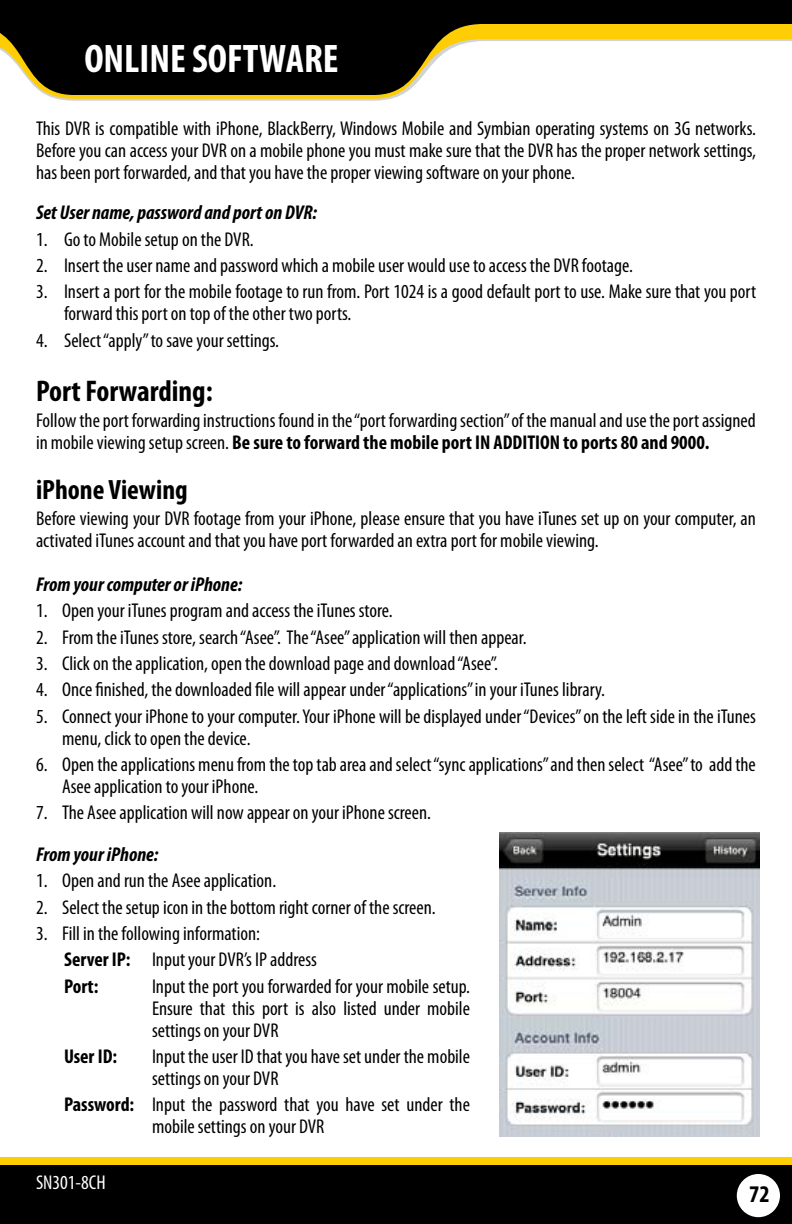
<style>
.page{position:relative;width:792px;height:1224px;background:#fff}
.page>*{position:absolute;margin:0;border:0;box-sizing:border-box;transform-origin:0 0}
.t1{font:700 condensed 40px "Myriad Pro";color:#fff}
.t2{font:700 condensed 30px "Myriad Pro";color:#000}
.t3{font:700 condensed 28px "Myriad Pro";color:#000}
.t4{font:700 condensed 24px "Myriad Pro";color:#000}
.t5{font:condensed 20px/22px "Myriad Pro";color:#000}
.t6{font:italic 700 condensed 20px "Myriad Pro";color:#000}
.t7{font:condensed 20px "Myriad Pro";color:#fff}
.t8{font:700 condensed 20px "Myriad Pro";color:#000}
.s1{font-weight:700}
</style>
<div class="page">
<div style="left:0;top:1158px;width:792px;height:18px;background:#ffcd03"></div>
<div style="left:0;top:1166px;width:792px;height:58px;background:#000"></div>
<div style="left:737px;top:1174px;width:43px;height:43px;background:#fff;border-radius:50%"></div>
<svg style="left:47px;top:95px;width:354px;height:4px"></svg>
<svg style="left:0;top:0;width:792px;height:95px;fill:#000"></svg>
<img style="left:499px;top:833px;width:261px;height:303px">
<h1 class="t1" style="left:84px;top:34px;width:256px">ONLINE SOFTWARE</h1>
<p class="t5" style="left:36px;top:118px;width:722px;text-align:justify">This DVR is compatible with iPhone, BlackBerry, Windows Mobile and Symbian operating systems on 3G networks.<br>Before you can access your DVR on a mobile phone you must make sure that the DVR has the proper network settings, has been port forwarded, and that you have the proper viewing software on your phone.</p>
<p class="t6" style="left:36px;top:200px;width:283px">Set User name, password and port on DVR:</p>
<p class="t5" style="left:36px;top:228px;width:219px">1. Go to Mobile setup on the DVR.</p>
<p class="t5" style="left:36px;top:254px;width:599px">2. Insert the user name and password which a mobile user would use to access the DVR footage.</p>
<p class="t5" style="left:64px;top:280px;width:694px;text-indent:-28px">3. Insert a port for the mobile footage to run from. Port 1024 is a good default port to use. Make sure that you port forward this port on top of the other two ports.</p>
<p class="t5" style="left:36px;top:329px;width:245px">4. Select “apply” to save your settings.</p>
<h2 class="t2" style="left:36px;top:372px;width:178px">Port Forwarding:</h2>
<p class="t5" style="left:36px;top:409px;width:721px">Follow the port forwarding instructions found in the “port forwarding section” of the manual and use the port assigned in mobile viewing setup screen. <span class="s1">Be sure to forward the mobile port IN ADDITION to ports 80 and 9000.</span></p>
<h3 class="t3" style="left:36px;top:472px;width:153px">iPhone Viewing</h3>
<p class="t5" style="left:36px;top:507px;width:722px">Before viewing your DVR footage from your iPhone, please ensure that you have iTunes set up on your computer, an activated iTunes account and that you have port forwarded an extra port for mobile viewing.</p>
<p class="t6" style="left:36px;top:572px;width:208px">From your computer or iPhone:</p>
<p class="t5" style="left:36px;top:599px;width:358px">1. Open your iTunes program and access the iTunes store.</p>
<p class="t5" style="left:36px;top:626px;width:492px">2. From the iTunes store, search “Asee”. The “Asee” application will then appear.</p>
<p class="t5" style="left:36px;top:652px;width:464px">3. Click on the application, open the download page and download “Asee”.</p>
<p class="t5" style="left:36px;top:678px;width:571px">4. Once finished, the downloaded file will appear under “applications” in your iTunes library.</p>
<p class="t5" style="left:62px;top:705px;width:695px;text-indent:-26px">5. Connect your iPhone to your computer. Your iPhone will be displayed under “Devices” on the left side in the iTunes menu, click to open the device.</p>
<p class="t5" style="left:62px;top:753px;width:695px;text-indent:-26px">6. Open the applications menu from the top tab area and select “sync applications” and then select “Asee” to add the<br>Asee application to your iPhone.</p>
<p class="t5" style="left:36px;top:801px;width:397px">7. The Asee application will now appear on your iPhone screen.</p>
<p class="t6" style="left:36px;top:842px;width:124px">From your iPhone:</p>
<p class="t5" style="left:36px;top:869px;width:242px">1. Open and run the Asee application.</p>
<p class="t5" style="left:36px;top:896px;width:401px">2. Select the setup icon in the bottom right corner of the screen.</p>
<p class="t5" style="left:64px;top:920px;width:254px;line-height:26.4px;text-indent:-28px">3. Fill in the following information:<br><span class="s1">Server IP:</span> Input your DVR’s IP address<br><span class="s1">Port:</span></p>
<p class="t5" style="left:152px;top:975px;width:320px;text-align:justify">Input the port you forwarded for your mobile setup.<br>Ensure that this port is also listed under mobile settings on your DVR</p>
<p class="t8" style="left:64px;top:1044px;width:55px">User ID:</p>
<p class="t5" style="left:152px;top:1045px;width:320px">Input the user ID that you have set under the mobile settings on your DVR</p>
<p class="t5" style="left:152px;top:1093px;width:319px;text-indent:-88px"><span class="s1">Password:</span> Input the password that you have set under the mobile settings on your DVR</p>
<p class="t7" style="left:36px;top:1170px;width:71px">SN301-8CH</p>
<p class="t4" style="left:749px;top:1179px;width:22px">72</p>
</div>
